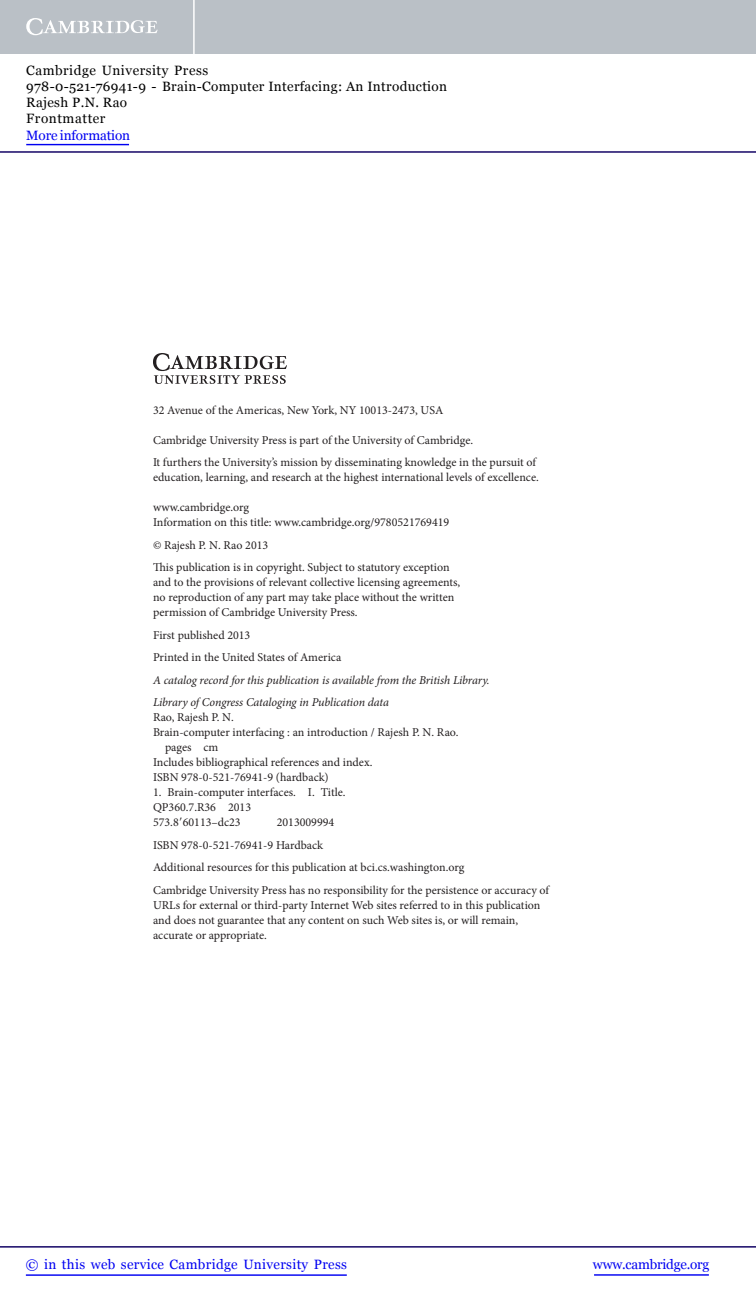
<style>
.page{position:relative;width:756px;height:1298px;background:#fff}
.page>*{position:absolute;margin:0;border:0;box-sizing:border-box;transform-origin:0 0}
.t1{font:13.5px/16.2px "Georgia";letter-spacing:.025em;color:#000}
.t2{font:13.5px "Georgia";letter-spacing:.025em;color:#0000f1}
.t3{font:13.5px "Georgia";letter-spacing:-.015em;color:#0000f1}
.t4{font:13.5px "Georgia";letter-spacing:-.01em;color:#0000f1}
.t5{font:12px/15px "Minion Pro";color:#231f20}
.t6{font:italic 12px/22.5px "Minion Pro";letter-spacing:-.01em;color:#231f20}
</style>
<div class="page">
<img style="left:153px;top:354px;width:134px;height:30px">
<div style="left:0;top:0;width:756px;height:54px;background:#bac0c6"></div>
<svg style="left:26px;top:18px;width:132px;height:17px"></svg>
<hr style="left:193px;top:0;width:2px;height:54px;background:#fff">
<hr style="left:0;top:151px;width:756px;height:2px;background:#150666">
<hr style="left:594px;top:1274px;width:115px;height:1px;background:#0000f1">
<hr style="left:0;top:1246px;width:756px;height:1px;background:#150666">
<hr style="left:26px;top:1274px;width:321px;height:1px;background:#0000f1">
<hr style="left:26px;top:144px;width:103px;height:1px;background:#0000f1">
<p class="t1" style="left:26px;top:62px;width:422px">Cambridge University Press<br>978-0-521-76941-9 - Brain-Computer Interfacing: An Introduction<br>Rajesh P.N. Rao<br>Frontmatter</p>
<p class="t4" style="left:26px;top:127px;width:105px">More information</p>
<p class="t5" style="left:153px;top:403px;width:292px">32 Avenue of the Americas, New York, NY 10013-2473, USA</p>
<p class="t5" style="left:153px;top:429px;width:385px;line-height:22.5px">Cambridge University Press is part of the University of Cambridge.<br>It furthers the University’s mission by disseminating knowledge in the pursuit of</p>
<p class="t5" style="left:153px;top:471px;width:387px">education, learning, and research at the highest international levels of excellence.</p>
<p class="t5" style="left:153px;top:501px;width:298px">www.cambridge.org<br>Information on this title: www.cambridge.org/9780521769419</p>
<p class="t5" style="left:153px;top:534px;width:298px;line-height:22.5px">© Rajesh P. N. Rao 2013<br>This publication is in copyright. Subject to statutory exception</p>
<p class="t5" style="left:153px;top:576px;width:309px">and to the provisions of relevant collective licensing agreements, no reproduction of any part may take place without the written permission of Cambridge University Press.</p>
<p class="t5" style="left:153px;top:624px;width:190px;line-height:22.5px">First published 2013<br>Printed in the United States of America</p>
<p class="t6" style="left:153px;top:669px;width:338px">A catalog record for this publication is available from the British Library.<br>Library of Congress Cataloging in Publication data</p>
<p class="t5" style="left:153px;top:711px;width:82px">Rao, Rajesh P. N.</p>
<p class="t5" style="left:153px;top:726px;width:307px">Brain- computer interfacing : an introduction / Rajesh P. N. Rao.</p>
<p class="t5" style="left:165px;top:741px;width:55px">pages cm</p>
<p class="t5" style="left:153px;top:756px;width:221px">Includes bibliographical references and index.</p>
<p class="t5" style="left:153px;top:771px;width:177px">ISBN 978- 0- 521- 76941- 9 (hardback)</p>
<p class="t5" style="left:153px;top:786px;width:194px">1. Brain- computer interfaces. I. Title.<br>QP360.7.R36 2013<br>573.8 60113–dc23</p>
<p class="t5" style="left:153px;top:812px;width:398px;line-height:22.5px;text-indent:124px">2013009994<br>ISBN 978- 0- 521- 76941- 9 Hardback<br>Additional resources for this publication at bci.cs.washington.org<br>Cambridge University Press has no responsibility for the persistence or accuracy of</p>
<p class="t5" style="left:153px;top:898px;width:389px">URLs for external or third- party Internet Web sites referred to in this publication and does not guarantee that any content on such Web sites is, or will remain, accurate or appropriate.</p>
<p class="t2" style="left:26px;top:1256px;width:323px">© in this web service Cambridge University Press</p>
<p class="t3" style="left:593px;top:1256px;width:118px">www.cambridge.org</p>
</div>
